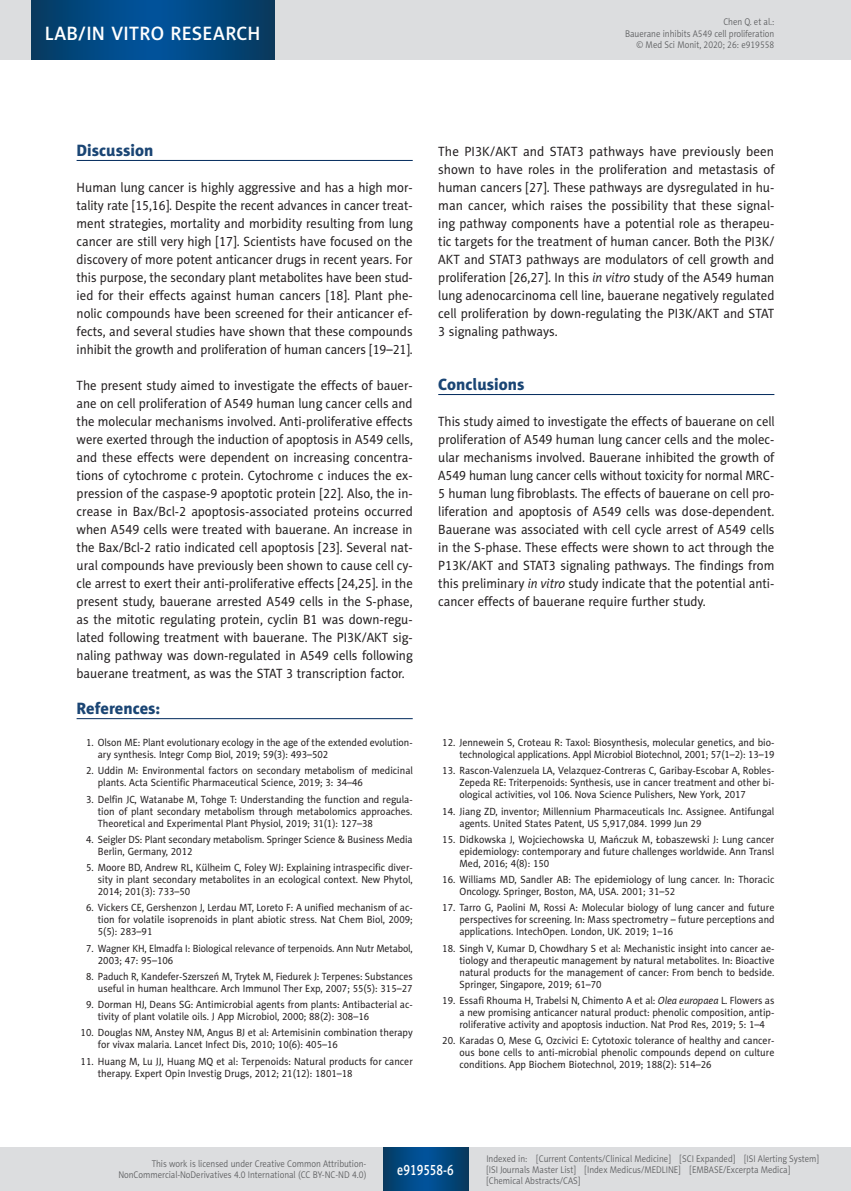
<style>
.page{position:relative;width:851px;height:1191px;background:#fff}
.page>*{position:absolute;margin:0;border:0;box-sizing:border-box;transform-origin:0 0}
.t1{font:19.5px "Naomi Sans EFN Medium";letter-spacing:.015em;color:#fff}
.MSM_Headline_1{font:16.5px "Naomi Sans EFN Heavy";color:#1a4574}
.MSM_Referencje_Tytul{font:16.5px "Naomi Sans EFN Heavy";color:#1a4574}
.t2{font:15px "Naomi Sans EFN Medium";color:#fff;scale:.8 1}
.MSM_Body{font:13.5px/18px "Naomi Sans EFN";color:#231f20;text-align:justify;scale:.95 1}
.MSM_Body-2{font:13.5px/18px "Naomi Sans EFN";color:#231f20;text-align:justify;scale:.94 1}
.MSM_Body-3{font:13.5px/18px "Naomi Sans EFN";color:#231f20;text-align:justify}
.MSM_Referencje_punkt{font:10.5px/12px "Naomi Sans EFN";color:#231f20;text-align:justify;scale:.95 1}
.MSM_Referencje_punkt-2{font:10.5px/12px "Naomi Sans EFN";color:#231f20;scale:.94 1}
.t3{font:9.75px/11.2px "Naomi Sans EFN Light";color:#57585a;text-align:right;scale:.9 1}
.s1{font-style:italic}
</style>
<div class="page">
<hr style="left:77px;top:160px;width:335px;height:1px;background:#00295c">
<hr style="left:438px;top:394px;width:336px;height:1px;background:#00295c">
<hr style="left:77px;top:718px;width:335px;height:1px;background:#00295c">
<div style="left:0;top:1148px;width:850px;height:43px;background:#dcdddf"></div>
<div style="left:0;top:0;width:850px;height:60px;background:#dcdddf"></div>
<hr style="left:850px;top:0;width:1px;height:60px;background:#dcdddf">
<svg style="left:32px;top:0;width:242px;height:60px;background:#02477f"></svg>
<svg style="left:383px;top:1147px;width:85px;height:43px;background:#02477e"></svg>
<h1 class="t1" style="left:45px;top:22px;width:217px">LAB/IN VITRO RESEARCH</h1>
<p class="t3" style="left:625px;top:16px;width:167px">Chen Q. et al.:<br>Bauerane inhibits A549 cell proliferation © Med Sci Monit, 2020; 26: e919558</p>
<p class="MSM_Headline_1" style="left:77px;top:140px;width:78px">Discussion</p>
<p class="MSM_Body" style="left:77px;top:178px;width:355px">Human lung cancer is highly aggressive and has a high mor&shy;tality rate [15,16]. Despite the recent advances in cancer treat&shy;ment strategies, mortality and morbidity resulting from lung cancer are still very high [17]. Scientists have focused on the discovery of more potent anticancer drugs in recent years. For this purpose, the secondary plant metabolites have been stud&shy;ied for their effects against human cancers [18]. Plant phe&shy;nolic compounds have been screened for their anticancer ef&shy;fects, and several studies have shown that these compounds inhibit the growth and proliferation of human cancers [19–21].</p>
<p class="MSM_Body" style="left:77px;top:376px;width:355px">The present study aimed to investigate the effects of bauer&shy;ane on cell proliferation of A549 human lung cancer cells and the molecular mechanisms involved. Anti-proliferative effects were exerted through the induction of apoptosis in A549 cells, and these effects were dependent on increasing concentra&shy;tions of cytochrome c protein. Cytochrome c induces the ex&shy;pression of the caspase-9 apoptotic protein [22]. Also, the in&shy;crease in Bax/Bcl-2 apoptosis-associated proteins occurred when A549 cells were treated with bauerane. An increase in the Bax/Bcl-2 ratio indicated cell apoptosis [23]. Several nat&shy;ural compounds have previously been shown to cause cell cy&shy;cle arrest to exert their anti-proliferative effects [24,25]. in the present study, bauerane arrested A549 cells in the S-phase, as the mitotic regulating protein, cyclin B1 was down-regu&shy;lated following treatment with bauerane. The PI3K/AKT sig&shy;naling pathway was down-regulated in A549 cells following bauerane treatment, as was the STAT 3 transcription factor.</p>
<p class="MSM_Referencje_Tytul" style="left:77px;top:698px;width:85px">References:</p>
<p class="MSM_Referencje_punkt-2" style="left:98px;top:736px;width:336px;text-indent:-12px">1. Olson ME: Plant evolutionary ecology in the age of the extended evolution&shy;ary synthesis. Integr Comp Biol, 2019; 59(3): 493–502</p>
<p class="MSM_Referencje_punkt" style="left:98px;top:765px;width:333px;text-indent:-12px">2. Uddin M: Environmental factors on secondary metabolism of medicinal plants. Acta Scientific Pharmaceutical Science, 2019; 3: 34–46</p>
<p class="MSM_Referencje_punkt" style="left:98px;top:793px;width:333px;text-indent:-12px">3. Delfin JC, Watanabe M, Tohge T: Understanding the function and regula&shy;tion of plant secondary metabolism through metabolomics approaches.<br>Theoretical and Experimental Plant Physiol, 2019; 31(1): 127–38</p>
<p class="MSM_Referencje_punkt-2" style="left:98px;top:833px;width:336px;text-indent:-12px">4. Seigler DS: Plant secondary metabolism. Springer Science &amp; Business Media<br>Berlin, Germany, 2012</p>
<p class="MSM_Referencje_punkt" style="left:98px;top:861px;width:333px;text-indent:-12px">5. Moore BD, Andrew RL, Külheim C, Foley WJ: Explaining intraspecific diver&shy;sity in plant secondary metabolites in an ecological context. New Phytol, 2014; 201(3): 733–50</p>
<p class="MSM_Referencje_punkt" style="left:98px;top:902px;width:333px;text-indent:-12px">6. Vickers CE, Gershenzon J, Lerdau MT, Loreto F: A unified mechanism of ac&shy;tion for volatile isoprenoids in plant abiotic stress. Nat Chem Biol, 2009; 5(5): 283–91</p>
<p class="MSM_Referencje_punkt-2" style="left:98px;top:942px;width:336px;text-indent:-12px">7. Wagner KH, Elmadfa I: Biological relevance of terpenoids. Ann Nutr Metabol,<br>2003; 47: 95–106</p>
<p class="MSM_Referencje_punkt-2" style="left:86px;top:970px;width:349px;text-align:right">8. Paduch R, Kandefer-Szerszeń M, Trytek M, Fiedurek J: Terpenes: Substances useful in human healthcare. Arch Immunol Ther Exp, 2007; 55(5): 315–27</p>
<p class="MSM_Referencje_punkt" style="left:98px;top:998px;width:333px;text-indent:-12px">9. Dorman HJ, Deans SG: Antimicrobial agents from plants: Antibacterial ac&shy;tivity of plant volatile oils. J App Microbiol, 2000; 88(2): 308–16</p>
<p class="MSM_Referencje_punkt" style="left:98px;top:1027px;width:333px;text-indent:-17px">10. Douglas NM, Anstey NM, Angus BJ et al: Artemisinin combination therapy for vivax malaria. Lancet Infect Dis, 2010; 10(6): 405–16</p>
<p class="MSM_Referencje_punkt" style="left:98px;top:1055px;width:333px;text-indent:-17px">11. Huang M, Lu JJ, Huang MQ et al: Terpenoids: Natural products for cancer therapy. Expert Opin Investig Drugs, 2012; 21(12): 1801–18</p>
<p class="MSM_Body-3" style="left:438px;top:142px;width:338px">The PI3K/AKT and STAT3 pathways have previously been shown to have roles in the proliferation and metastasis of human cancers [27]. These pathways are dysregulated in hu&shy;man cancer, which raises the possibility that these signal&shy;ing pathway components have a potential role as therapeu&shy;tic targets for the treatment of human cancer. Both the PI3K/ AKT and STAT3 pathways are modulators of cell growth and proliferation [26,27]. In this <span class="s1">in vitro</span> study of the A549 human lung adenocarcinoma cell line, bauerane negatively regulated cell proliferation by down-regulating the PI3K/AKT and STAT 3 signaling pathways.</p>
<p class="MSM_Headline_1" style="left:438px;top:374px;width:88px">Conclusions</p>
<p class="MSM_Body-2" style="left:438px;top:412px;width:359px">This study aimed to investigate the effects of bauerane on cell proliferation of A549 human lung cancer cells and the molec&shy;ular mechanisms involved. Bauerane inhibited the growth of A549 human lung cancer cells without toxicity for normal MRC-5 human lung fibroblasts. The effects of bauerane on cell pro&shy;liferation and apoptosis of A549 cells was dose-dependent.<br>Bauerane was associated with cell cycle arrest of A549 cells in the S-phase. These effects were shown to act through the P13K/AKT and STAT3 signaling pathways. The findings from this preliminary <span class="s1">in vitro</span> study indicate that the potential anti&shy;cancer effects of bauerane require further study.</p>
<p class="MSM_Referencje_punkt" style="left:442px;top:736px;width:351px;text-align:right">12. Jennewein S, Croteau R: Taxol: Biosynthesis, molecular genetics, and bio&shy;technological applications. Appl Microbiol Biotechnol, 2001; 57(1–2): 13–19</p>
<p class="MSM_Referencje_punkt" style="left:459px;top:765px;width:333px;text-indent:-17px">13. Rascon-Valenzuela LA, Velazquez-Contreras C, Garibay-Escobar A, Robles-Zepeda RE: Triterpenoids: Synthesis, use in cancer treatment and other bi&shy;ological activities, vol 106. Nova Science Pulishers, New York, 2017</p>
<p class="MSM_Referencje_punkt" style="left:459px;top:805px;width:333px;text-indent:-17px">14. Jiang ZD, inventor; Millennium Pharmaceuticals Inc. Assignee. Antifungal agents. United States Patent, US 5,917,084. 1999 Jun 29</p>
<p class="MSM_Referencje_punkt" style="left:459px;top:833px;width:333px;text-indent:-17px">15. Didkowska J, Wojciechowska U, Mańczuk M, Łobaszewski J: Lung cancer epidemiology: contemporary and future challenges worldwide. Ann Transl Med, 2016; 4(8): 150</p>
<p class="MSM_Referencje_punkt" style="left:459px;top:873px;width:333px;text-indent:-17px">16. Williams MD, Sandler AB: The epidemiology of lung cancer. In: Thoracic<br>Oncology. Springer, Boston, MA, USA. 2001; 31–52</p>
<p class="MSM_Referencje_punkt" style="left:459px;top:902px;width:333px;text-indent:-17px">17. Tarro G, Paolini M, Rossi A: Molecular biology of lung cancer and future perspectives for screening. In: Mass spectrometry – future perceptions and applications. IntechOpen. London, UK. 2019; 1–16</p>
<p class="MSM_Referencje_punkt" style="left:459px;top:942px;width:333px;text-indent:-17px">18. Singh V, Kumar D, Chowdhary S et al: Mechanistic insight into cancer ae&shy;tiology and therapeutic management by natural metabolites. In: Bioactive natural products for the management of cancer: From bench to bedside.<br>Springer, Singapore, 2019; 61–70</p>
<p class="MSM_Referencje_punkt" style="left:459px;top:994px;width:333px;text-indent:-17px">19. Essafi Rhouma H, Trabelsi N, Chimento A et al: <span class="s1">Olea europaea</span> L. Flowers as a new promising anticancer natural product: phenolic composition, antip&shy;roliferative activity and apoptosis induction. Nat Prod Res, 2019; 5: 1–4</p>
<p class="MSM_Referencje_punkt" style="left:459px;top:1034px;width:333px;text-indent:-17px">20. Karadas O, Mese G, Ozcivici E: Cytotoxic tolerance of healthy and cancer&shy;ous bone cells to anti-microbial phenolic compounds depend on culture conditions. App Biochem Biotechnol, 2019; 188(2): 514–26</p>
<p class="t3" style="left:118px;top:1158px;width:277px">This work is licensed under Creative Common Attribution-<br>NonCommercial-NoDerivatives 4.0 International (CC BY-NC-ND 4.0)</p>
<h3 class="t2" style="left:397px;top:1160px;width:72px">e919558-6</h3>
<p class="t3" style="left:486px;top:1152px;width:371px;text-align:left">Indexed in: [Current Contents/Clinical Medicine] [SCI Expanded] [ISI Alerting System] [ISI Journals Master List] [Index Medicus/MEDLINE] [EMBASE/Excerpta Medica] [Chemical Abstracts/CAS]</p>
</div>
